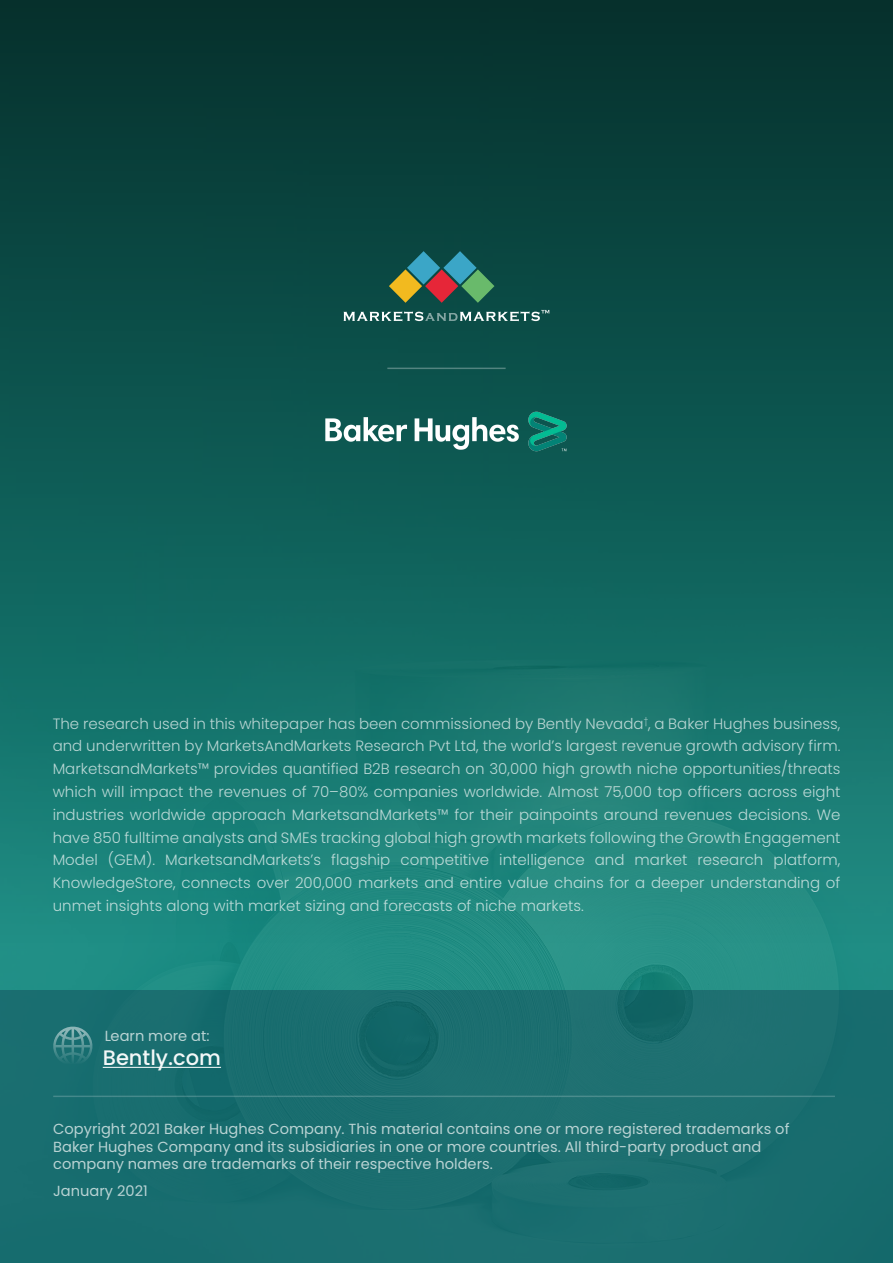
<style>
.page{position:relative;width:893px;height:1263px;background:#fff}
.page>*{position:absolute;margin:0;border:0;box-sizing:border-box;transform-origin:0 0}
.t1{font:500 21px "Poppins";color:#fff}
.t2{font:300 15px/22.8px "Poppins";color:#fff;text-align:justify}
.t3{font:14.7px/17.5px "Poppins";color:#fff}
</style>
<div class="page">
<img style="left:0;top:0;width:893px;height:990px">
<img style="left:0;top:0;width:892px;height:944px">
<div style="left:0;top:990px;width:893px;height:273px;background:#1a6e70"></div>
<hr style="left:103px;top:1067px;width:118px;height:1px;background:#fff">
<svg style="left:53px;top:1026px;width:40px;height:35px"></svg>
<hr style="left:53px;top:1095px;width:782px;height:2px;background:#fff">
<svg style="left:389px;top:251px;width:105px;height:52px;background:#4b6e5c"></svg>
<svg style="left:343px;top:310px;width:206px;height:11px"></svg>
<hr style="left:387px;top:368px;width:119px;height:1px;background:#fff">
<img style="left:303px;top:390px;width:285px;height:83px">
<p class="t2" style="left:53px;top:712px;width:789px">The research used in this whitepaper has been commissioned by Bently Nevada<sup>†</sup>, a Baker Hughes business, and underwritten by MarketsAndMarkets Research Pvt Ltd, the world’s largest revenue growth advisory firm.<br>MarketsandMarkets™ provides quantified B2B research on 30,000 high growth niche opportunities/threats which will impact the revenues of 70–80% companies worldwide. Almost 75,000 top officers across eight industries worldwide approach MarketsandMarkets™ for their painpoints around revenues decisions. We have 850 fulltime analysts and SMEs tracking global high growth markets following the Growth Engagement Model (GEM). MarketsandMarkets’s flagship competitive intelligence and market research platform, KnowledgeStore, connects over 200,000 markets and entire value chains for a deeper understanding of unmet insights along with market sizing and forecasts of niche markets.</p>
<p class="t3" style="left:104px;top:1027px;width:107px">Learn more at:</p>
<h1 class="t1" style="left:103px;top:1046px;width:120px">Bently.com</h1>
<p class="t3" style="left:53px;top:1120px;width:738px">Copyright 2021 Baker Hughes Company. This material contains one or more registered trademarks of<br>Baker Hughes Company and its subsidiaries in one or more countries. All third-party product and company names are trademarks of their respective holders.</p>
<p class="t3" style="left:53px;top:1182px;width:96px">January 2021</p>
</div>
